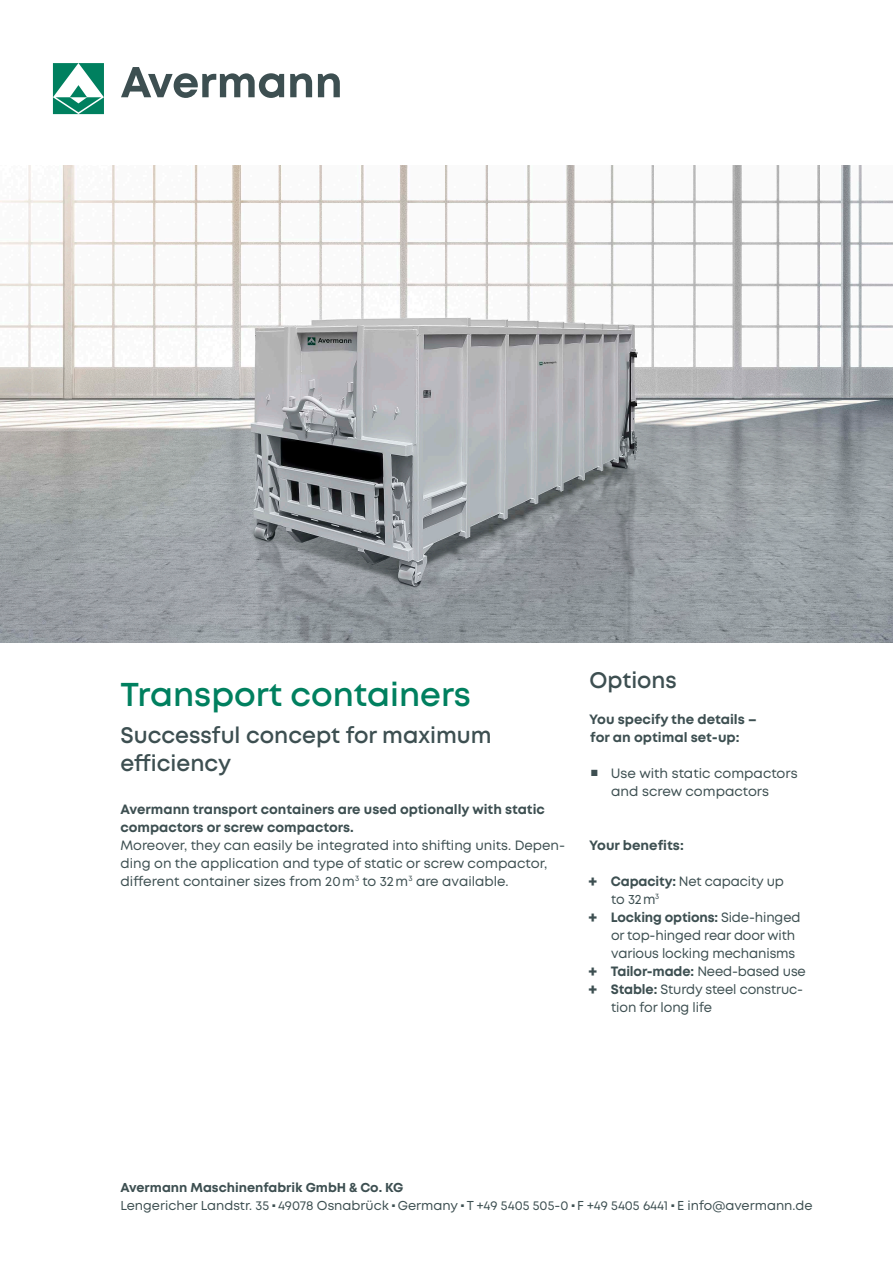
<style>
.page{position:relative;width:893px;height:1263px;background:#fff}
.page>*{position:absolute;margin:0;border:0;box-sizing:border-box;transform-origin:0 0}
._03_Headline_22pt{font:600 33px "Mont";color:#00805f}
._04_Subhead_15pt{font:600 22.5px/28.5px "Mont";color:#3d4f51}
._03_Headline_22pt-2{font:600 22.5px "Mont";color:#3d4f51}
._01_Fließtext_9pt{font:13.5px/18px "Mont";color:#3d4f51}
.Vorteile_5mm{font:13.5px/18px "Mont";letter-spacing:-.01em;color:#3d4f51}
._01_Fließtext_9pt-2{font:700 13.5px/18px "Mont";color:#3d4f51}
.t1{font:12.9px "Mont";color:#3d4f51}
.t2{font:700 12.9px "Mont";color:#3d4f51}
.s1{font-weight:700}
.s2{font-weight:700;font-size:16.5px}
</style>
<div class="page">
<img style="left:0;top:166px;width:893px;height:477px">
<svg style="left:53px;top:63px;width:51px;height:51px"></svg>
<svg style="left:121px;top:67px;width:219px;height:31px"></svg>
<p class="_03_Headline_22pt" style="left:120px;top:673px;width:352px">Transport containers</p>
<p class="_04_Subhead_15pt" style="left:120px;top:721px;width:373px">Successful concept for maximum efficiency</p>
<p class="_01_Fließtext_9pt" style="left:120px;top:800px;width:446px"><span class="s1">Avermann transport containers are used optionally with static compactors or screw compactors.<br></span>Moreover, they can easily be integrated into shifting units. Depen&shy;ding on the application and type of static or screw compactor, different container sizes from 20m<sup>3</sup> to 32m<sup>3</sup> are available.</p>
<p class="_03_Headline_22pt-2" style="left:590px;top:665px;width:89px">Options</p>
<p class="_01_Fließtext_9pt-2" style="left:589px;top:710px;width:169px">You specify the details – for an optimal set-up:</p>
<p class="Vorteile_5mm" style="left:611px;top:764px;width:188px;text-indent:-20px">■ Use with static compactors and screw compactors</p>
<p class="_01_Fließtext_9pt-2" style="left:589px;top:836px;width:96px">Your benefits:</p>
<p class="Vorteile_5mm" style="left:611px;top:872px;width:174px;text-indent:-23px"><span class="s2">+</span> <span class="s1">Capacity:</span> Net capacity up to 32m<sup>3</sup></p>
<p class="Vorteile_5mm" style="left:611px;top:908px;width:191px;text-indent:-23px"><span class="s2">+</span> <span class="s1">Locking options:</span> Side-hinged or top-hinged rear door with various locking mechanisms</p>
<p class="Vorteile_5mm" style="left:588px;top:962px;width:219px"><span class="s2">+</span> <span class="s1">Tailor-made:</span> Need-based use</p>
<p class="Vorteile_5mm" style="left:611px;top:980px;width:193px;text-indent:-23px"><span class="s2">+</span> <span class="s1">Stable:</span> Sturdy steel construc&shy;tion for long life</p>
<p class="t2" style="left:120px;top:1179px;width:285px">Avermann Maschinenfabrik GmbH &amp; Co. KG</p>
<p class="t1" style="left:120px;top:1197px;width:693px">Lengericher Landstr. 35 ■ 49078 Osnabrück ■ Germany ■ T +49 5405 505-0 ■ F +49 5405 6441 ■ E info@avermann.de</p>
</div>
